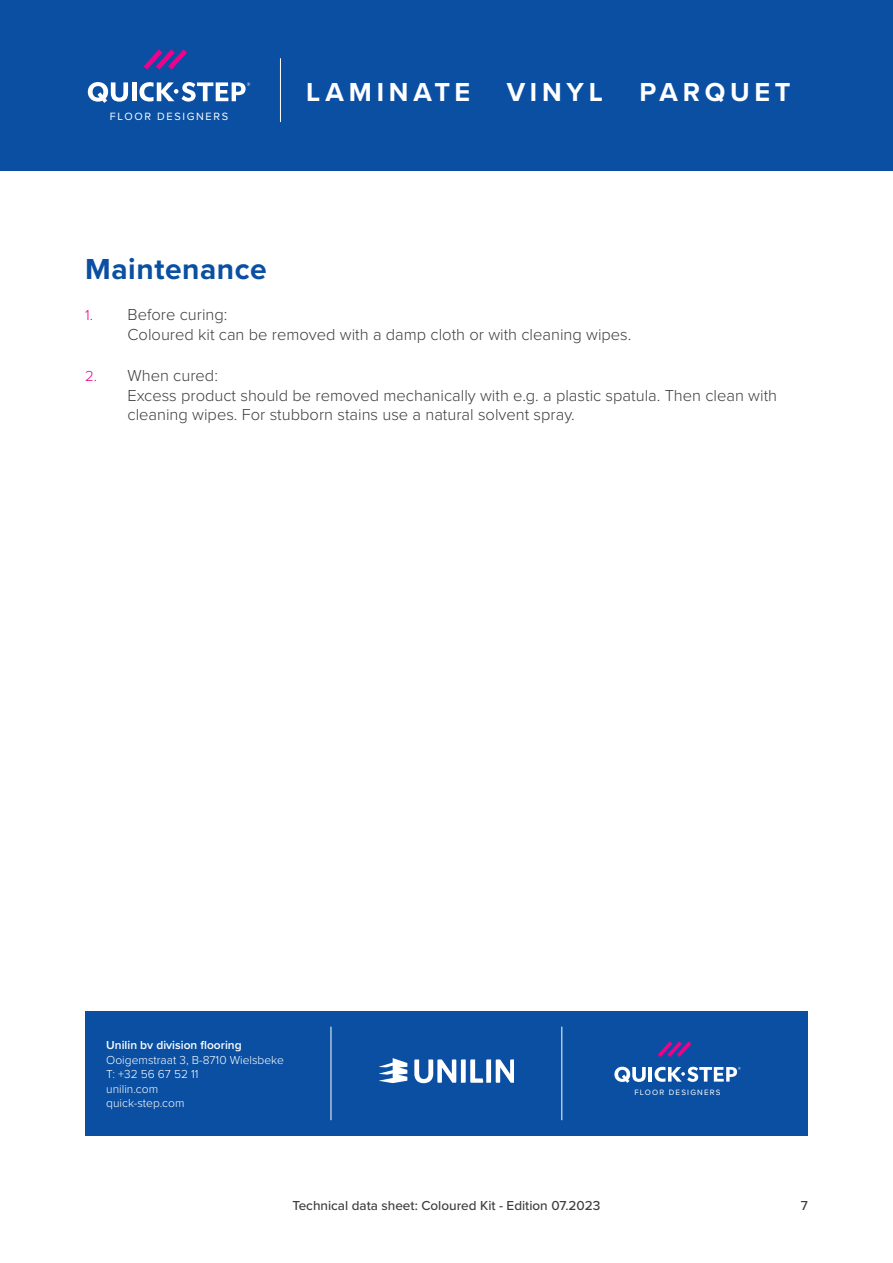
<style>
.page{position:relative;width:893px;height:1263px;background:#fff}
.page>*{position:absolute;margin:0;border:0;box-sizing:border-box;transform-origin:0 0}
.t1{font:700 30px "Proxima Nova";letter-spacing:.02em;color:#0a4fa2}
.Range{font:700 27px "Proxima Nova";letter-spacing:.175em;color:#fff}
.t2{font:300 16.5px/19.8px "Proxima Nova";color:#3e3e3f}
.t3{font:500 13.5px "Proxima Nova";color:#3e3e3f}
.t4{font:300 12px/14.4px "Proxima Nova";color:#fff}
.FloorDesigners{font:10.95px "Proxima Nova";letter-spacing:.15em;color:#fff}
.FloorDesigners-2{font:7.95px "Proxima Nova";letter-spacing:.15em;color:#fff}
.s1{font-size:15px;color:#ed028c}
.s2{font-weight:600}
</style>
<div class="page">
<div style="left:0;top:0;width:893px;height:170px;background:#0a4fa2"></div>
<hr style="left:280px;top:58px;width:1px;height:64px;background:#fff">
<svg style="left:144px;top:49px;width:43px;height:21px"></svg>
<svg style="left:88px;top:82px;width:40px;height:21px"></svg>
<hr style="left:132px;top:82px;width:4px;height:19px;background:#fff">
<svg style="left:139px;top:82px;width:111px;height:20px"></svg>
<div style="left:85px;top:1011px;width:723px;height:124px;background:#0a4fa2"></div>
<svg style="left:414px;top:1059px;width:100px;height:24px"></svg>
<svg style="left:379px;top:1058px;width:28px;height:25px"></svg>
<svg style="left:658px;top:1041px;width:33px;height:16px"></svg>
<svg style="left:614px;top:1067px;width:32px;height:16px"></svg>
<hr style="left:649px;top:1067px;width:3px;height:14px;background:#fff">
<svg style="left:655px;top:1067px;width:86px;height:15px"></svg>
<hr style="left:331px;top:1027px;width:1px;height:93px;background:#fff">
<hr style="left:562px;top:1027px;width:1px;height:93px;background:#fff">
<p class="FloorDesigners" style="left:110px;top:108px;width:120px">FLOOR DESIGNERS</p>
<p class="Range" style="left:306px;top:72px;width:166px">LAMINATE</p>
<p class="Range" style="left:507px;top:72px;width:98px">VINYL</p>
<p class="Range" style="left:639px;top:72px;width:153px">PARQUET</p>
<p class="t1" style="left:85px;top:246px;width:183px">Maintenance</p>
<p class="t2" style="left:128px;top:304px;width:505px;text-indent:-43px"><span class="s1">1.</span> Before curing:<br>Coloured kit can be removed with a damp cloth or with cleaning wipes.</p>
<p class="t2" style="left:128px;top:364px;width:651px;text-indent:-43px"><span class="s1">2.</span> When cured:<br>Excess product should be removed mechanically with e.g. a plastic spatula. Then clean with cleaning wipes. For stubborn stains use a natural solvent spray.</p>
<p class="t4" style="left:106px;top:1037px;width:179px"><span class="s2">Unilin bv division flooring<br></span>Ooigemstraat 3, B-8710 Wielsbeke<br>T: +32 56 67 52 11<br>unilin.com<br>quick-step.com</p>
<p class="FloorDesigners-2" style="left:634px;top:1087px;width:88px">FLOOR DESIGNERS</p>
<p class="t3" style="left:292px;top:1195px;width:309px">Technical data sheet: Coloured Kit - Edition 07.2023</p>
<p class="t3" style="left:801px;top:1195px;width:9px">7</p>
</div>
